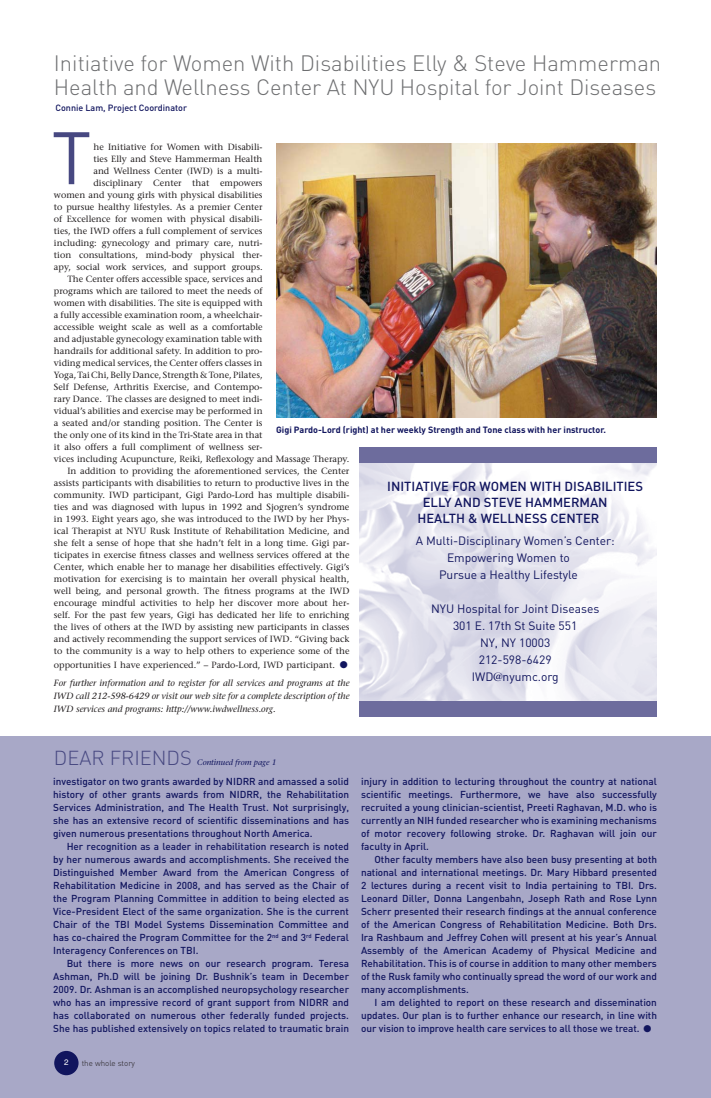
<style>
.page{position:relative;width:711px;height:1098px;background:#fff}
.page>*{position:absolute;margin:0;border:0;box-sizing:border-box;transform-origin:0 0}
.t1{font:73px "DIN";color:#474881}
.t2{font:300 22px/24px "DIN";letter-spacing:-.005em;color:#6d6e70}
.t3{font:300 20px "DIN";color:#474881}
.t4{font:500 13px "DIN";color:#11155e}
.t5{font:12px/17px "DIN";color:#11155e;text-align:center}
.t6{font:500 10px/13px "DIN";color:#11155e;text-align:justify}
.t7{font:9px "Stone Serif";color:#231f20}
.t8{font:italic 9px/13px "Stone Serif";color:#231f20;text-align:justify}
.t9{font:700 9px "DIN";color:#11155e}
.t10{font:500 9px "DIN";color:#11155e}
.t11{font:italic 8px "Stone Serif";color:#11155e}
.t12{font:300 8px "DIN";color:#231f20}
.t13{font:8px "Helvetica";color:#fff}
.s1{font-family:"Stone Serif"}
</style>
<div class="page">
<div style="left:0;top:736px;width:711px;height:362px;background:#a8a8c7"></div>
<div style="left:54px;top:1051px;width:25px;height:24px;background:#11155e;border-radius:50%"></div>
<img style="left:276px;top:143px;width:381px;height:275px">
<img style="left:359px;top:463px;width:298px;height:237px">
<div style="left:359px;top:447px;width:298px;height:16px;background:#6d6c9d"></div>
<div style="left:359px;top:701px;width:298px;height:16px;background:#6d6c9d"></div>
<h2 class="t2" style="left:54px;top:54px;width:609px">Initiative for Women With Disabilities Elly &amp; Steve Hammerman<br>Health and Wellness Center At NYU Hospital for Joint Diseases</h2>
<p class="t10" style="left:55px;top:105px;width:133px">Connie Lam, Project Coordinator</p>
<h1 class="t1" style="left:52px;top:116px;width:41px">T</h1>
<p class="t7" style="left:93px;top:143px;width:171px">he Initiative for Women with Disabili-</p>
<p class="t7" style="left:93px;top:155px;width:171px">ties Elly and Steve Hammerman Health</p>
<p class="t7" style="left:93px;top:167px;width:171px">and Wellness Center (IWD) is a multi-</p>
<p class="t7" style="left:93px;top:179px;width:171px">disciplinary Center that empowers</p>
<p class="t7" style="left:54px;top:191px;width:210px">women and young girls with physical disabilities</p>
<p class="t7" style="left:54px;top:203px;width:210px">to pursue healthy lifestyles. As a premier Center</p>
<p class="t7" style="left:54px;top:215px;width:210px">of Excellence for women with physical disabili-</p>
<p class="t7" style="left:54px;top:227px;width:210px">ties, the IWD offers a full complement of services</p>
<p class="t7" style="left:54px;top:239px;width:210px">including: gynecology and primary care, nutri-</p>
<p class="t7" style="left:54px;top:251px;width:210px">tion consultations, mind-body physical ther-</p>
<p class="t7" style="left:54px;top:263px;width:210px">apy, social work services, and support groups.</p>
<p class="t7" style="left:67px;top:275px;width:197px">The Center offers accessible space, services and</p>
<p class="t7" style="left:54px;top:287px;width:210px">programs which are tailored to meet the needs of</p>
<p class="t7" style="left:54px;top:299px;width:210px">women with disabilities. The site is equipped with</p>
<p class="t7" style="left:54px;top:311px;width:210px">a fully accessible examination room, a wheelchair-</p>
<p class="t7" style="left:54px;top:323px;width:210px">accessible weight scale as well as a comfortable</p>
<p class="t7" style="left:54px;top:335px;width:210px">and adjustable gynecology examination table with</p>
<p class="t7" style="left:54px;top:347px;width:210px">handrails for additional safety. In addition to pro-</p>
<p class="t7" style="left:54px;top:359px;width:210px">viding medical services, the Center offers classes in</p>
<p class="t7" style="left:54px;top:371px;width:210px">Yoga, Tai Chi, Belly Dance, Strength &amp; Tone, Pilates,</p>
<p class="t7" style="left:54px;top:383px;width:210px">Self Defense, Arthritis Exercise, and Contempo-</p>
<p class="t7" style="left:54px;top:395px;width:210px">rary Dance. The classes are designed to meet indi-</p>
<p class="t7" style="left:54px;top:407px;width:210px">vidual’s abilities and exercise may be performed in</p>
<p class="t7" style="left:54px;top:419px;width:210px">a seated and/or standing position. The Center is</p>
<p class="t7" style="left:54px;top:431px;width:210px">the only one of its kind in the Tri-State area in that</p>
<p class="t7" style="left:54px;top:443px;width:210px">it also offers a full compliment of wellness ser-</p>
<p class="t7" style="left:54px;top:455px;width:297px">vices including Acupuncture, Reiki, Reflexology and Massage Therapy.</p>
<p class="t7" style="left:67px;top:467px;width:283px">In addition to providing the aforementioned services, the Center</p>
<p class="t7" style="left:54px;top:479px;width:297px">assists participants with disabilities to return to productive lives in the</p>
<p class="t7" style="left:54px;top:491px;width:297px">community. IWD participant, Gigi Pardo-Lord has multiple disabili-</p>
<p class="t7" style="left:54px;top:503px;width:297px">ties and was diagnosed with lupus in 1992 and Sjogren’s syndrome</p>
<p class="t7" style="left:54px;top:515px;width:297px">in 1993. Eight years ago, she was introduced to the IWD by her Phys-</p>
<p class="t7" style="left:54px;top:527px;width:297px">ical Therapist at NYU Rusk Institute of Rehabilitation Medicine, and</p>
<p class="t7" style="left:54px;top:539px;width:297px">she felt a sense of hope that she hadn’t felt in a long time. Gigi par-</p>
<p class="t7" style="left:54px;top:551px;width:297px">ticipates in exercise fitness classes and wellness services offered at the</p>
<p class="t7" style="left:54px;top:563px;width:297px">Center, which enable her to manage her disabilities effectively. Gigi’s</p>
<p class="t7" style="left:54px;top:575px;width:297px">motivation for exercising is to maintain her overall physical health,</p>
<p class="t7" style="left:54px;top:587px;width:297px">well being, and personal growth. The fitness programs at the IWD</p>
<p class="t7" style="left:54px;top:599px;width:297px">encourage mindful activities to help her discover more about her-</p>
<p class="t7" style="left:54px;top:611px;width:297px">self. For the past few years, Gigi has dedicated her life to enriching</p>
<p class="t7" style="left:54px;top:623px;width:297px">the lives of others at the IWD by assisting new participants in classes</p>
<p class="t7" style="left:54px;top:635px;width:297px">and actively recommending the support services of IWD. “Giving back</p>
<p class="t7" style="left:54px;top:647px;width:297px">to the community is a way to help others to experience some of the</p>
<p class="t7" style="left:54px;top:662px;width:283px">opportunities I have experienced.” – Pardo-Lord, IWD participant.</p>
<p class="t8" style="left:54px;top:677px;width:297px">For further information and to register for all services and programs at the IWD call 212-598-6429 or visit our web site for a complete description of the IWD services and programs: http://www.iwdwellness.org.</p>
<p class="t9" style="left:276px;top:426px;width:331px">Gigi Pardo-Lord (right) at her weekly Strength and Tone class with her instructor.</p>
<h3 class="t4" style="left:387px;top:482px;width:257px">INITIATIVE FOR WOMEN WITH DISABILITIES</h3>
<h3 class="t4" style="left:423px;top:498px;width:186px">ELLY AND STEVE HAMMERMAN</h3>
<h3 class="t4" style="left:417px;top:514px;width:184px">HEALTH &amp; WELLNESS CENTER</h3>
<h3 class="t5" style="left:416px;top:532px;width:200px">A Multi-Disciplinary Women’s Center:</h3>
<h3 class="t5" style="left:447px;top:549px;width:124px">Empowering Women to</h3>
<h3 class="t5" style="left:439px;top:566px;width:140px">Pursue a Healthy Lifestyle</h3>
<h3 class="t5" style="left:431px;top:600px;width:170px">NYU Hospital for Joint Diseases<br>301 E. 17th St Suite 551<br>NY, NY 10003<br>212-598-6429<br>IWD<span class="s1">@</span>nyumc.org</h3>
<h3 class="t3" style="left:54px;top:751px;width:139px">DEAR FRIENDS</h3>
<p class="t11" style="left:197px;top:759px;width:81px">Continued from page 1</p>
<p class="t6" style="left:53px;top:776px;width:297px">investigator on two grants awarded by NIDRR and amassed a solid history of other grants awards from NIDRR, the Rehabilitation Services Administration, and The Health Trust. Not surprisingly, she has an extensive record of scientific disseminations and has given numerous presentations throughout North America.</p>
<p class="t6" style="left:53px;top:841px;width:297px;text-indent:14px">Her recognition as a leader in rehabilitation research is noted by her numerous awards and accomplishments. She received the Distinguished Member Award from the American Congress of Rehabilitation Medicine in 2008, and has served as the Chair of the Program Planning Committee in addition to being elected as Vice-President Elect of the same organization. She is the current Chair of the TBI Model Systems Dissemination Committee and has co-chaired the Program Committee for the 2<sup>nd</sup> and 3<sup>rd</sup> Federal Interagency Conferences on TBI.</p>
<p class="t6" style="left:53px;top:958px;width:297px;text-indent:14px">But there is more news on our research program. Teresa Ashman, Ph.D will be joining Dr. Bushnik’s team in December 2009. Dr. Ashman is an accomplished neuropsychology researcher who has an impressive record of grant support from NIDRR and has collaborated on numerous other federally funded projects.<br>She has published extensively on topics related to traumatic brain</p>
<p class="t13" style="left:64px;top:1060px;width:6px">2</p>
<p class="t12" style="left:82px;top:1060px;width:55px">the whole story</p>
<p class="t6" style="left:361px;top:776px;width:297px">injury in addition to lecturing throughout the country at national scientific meetings. Furthermore, we have also successfully recruited a young clinician-scientist, Preeti Raghavan, M.D. who is currently an NIH funded researcher who is examining mechanisms of motor recovery following stroke. Dr. Raghavan will join our faculty in April.</p>
<p class="t6" style="left:361px;top:854px;width:297px;text-indent:14px">Other faculty members have also been busy presenting at both national and international meetings. Dr. Mary Hibbard presented 2 lectures during a recent visit to India pertaining to TBI. Drs.<br>Leonard Diller, Donna Langenbahn, Joseph Rath and Rose Lynn Scherr presented their research findings at the annual conference of the American Congress of Rehabilitation Medicine. Both Drs.<br>Ira Rashbaum and Jeffrey Cohen will present at his year’s Annual Assembly of the American Academy of Physical Medicine and Rehabilitation. This is of course in addition to many other members of the Rusk family who continually spread the word of our work and many accomplishments.</p>
<p class="t6" style="left:361px;top:997px;width:297px;text-indent:14px">I am delighted to report on these research and dissemination updates. Our plan is to further enhance our research, in line with our vision to improve health care services to all those we treat.</p>
</div>
